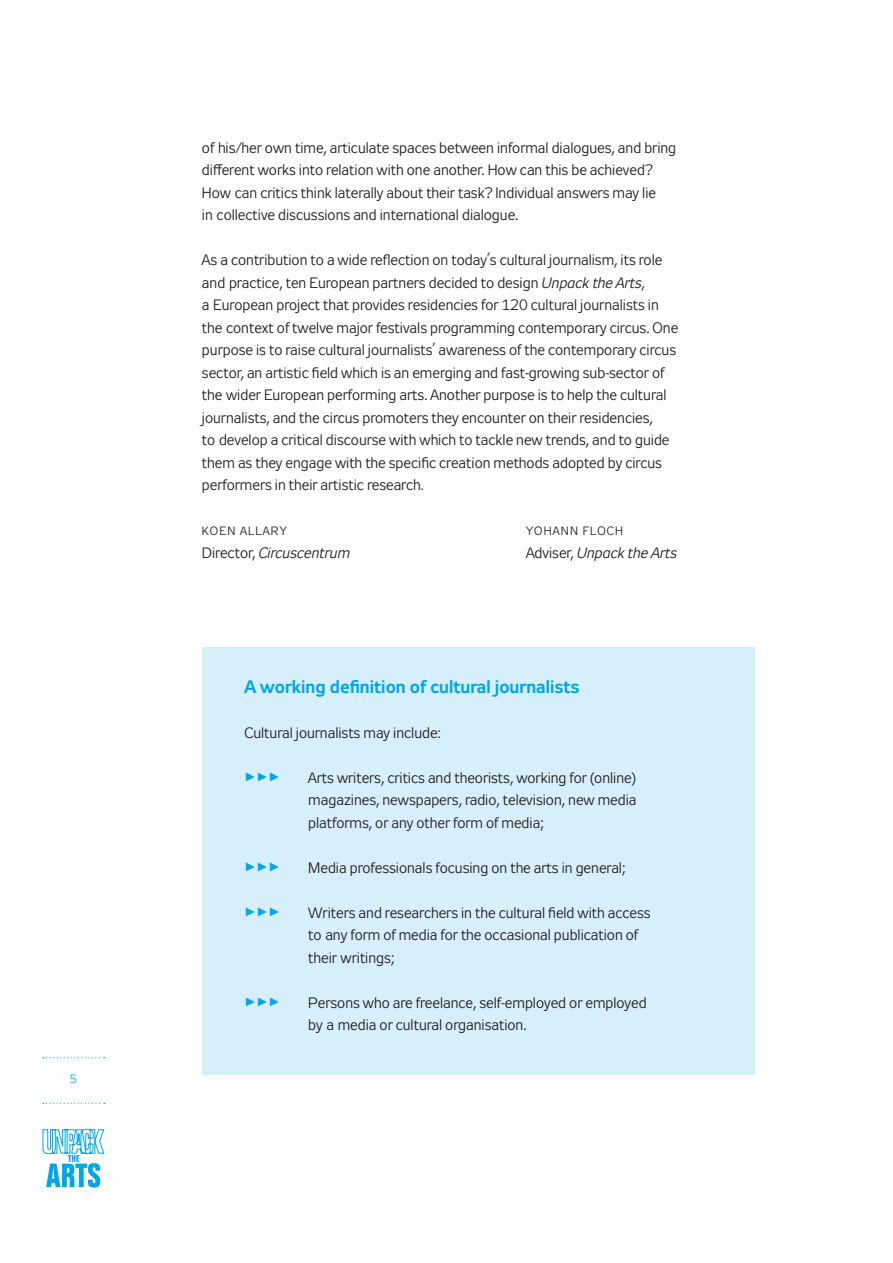
<style>
.page{position:relative;width:893px;height:1263px;background:#fff}
.page>*{position:absolute;margin:0;border:0;box-sizing:border-box;transform-origin:0 0}
.t1{font:700 18px "Zeppelin 31";color:#00a7e8}
.t2{font:18px "FF Dingbats Arrows One";color:#00a7e8}
.t3{font:15px/22.5px "Zeppelin 31";color:#231f20}
.t4{font:italic 15px "Zeppelin 31";color:#231f20}
.t5{font:12px "Zeppelin 31";letter-spacing:.1em;color:#231f20}
.t6{font:12px "Zeppelin 31";color:#00a7e8}
.s1{font-style:italic}
.s2{font-style:normal}
</style>
<div class="page">
<svg style="left:42px;top:1128px;width:63px;height:59px"></svg>
<svg style="left:43px;top:1103px;width:62px;height:1px"></svg>
<svg style="left:43px;top:1057px;width:62px;height:1px"></svg>
<div style="left:202px;top:648px;width:553px;height:427px;background:#d6effb"></div>
<p class="t6" style="left:70px;top:1073px;width:8px">5</p>
<p class="t3" style="left:202px;top:137px;width:476px">of his/her own time, articulate spaces between informal dialogues, and bring different works into relation with one another. How can this be achieved?<br>How can critics think laterally about their task? Individual answers may lie<br>in collective discussions and international dialogue.</p>
<p class="t3" style="left:202px;top:250px;width:478px">As a contribution to a wide reflection on today’s cultural journalism, its role and practice, ten European partners decided to design <span class="s1">Unpack the Arts</span>,<br>a European project that provides residencies for 120 cultural journalists in the context of twelve major festivals programming contemporary circus. One purpose is to raise cultural journalists’ awareness of the contemporary circus sector, an artistic field which is an emerging and fast-growing sub-sector of the wider European performing arts. Another purpose is to help the cultural journalists, and the circus promoters they encounter on their residencies,<br>to develop a critical discourse with which to tackle new trends, and to guide them as they engage with the specific creation methods adopted by circus performers in their artistic research.</p>
<p class="t5" style="left:202px;top:524px;width:86px">KOEN ALLARY</p>
<p class="t5" style="left:526px;top:524px;width:99px">YOHANN FLOCH</p>
<p class="t4" style="left:202px;top:544px;width:149px"><span class="s2">Director,</span> Circuscentrum</p>
<p class="t4" style="left:526px;top:544px;width:152px"><span class="s2">Adviser,</span> Unpack the Arts</p>
<p class="t1" style="left:244px;top:676px;width:337px">A working definition of cultural journalists</p>
<p class="t3" style="left:244px;top:722px;width:198px">Cultural journalists may include:</p>
<p class="t2" style="left:244px;top:770px;width:38px">✓✓✓</p>
<p class="t3" style="left:308px;top:767px;width:330px;text-align:justify">Arts writers, critics and theorists, working for (online) magazines, newspapers, radio, television, new media platforms, or any other form of media;</p>
<p class="t2" style="left:244px;top:860px;width:38px">✓✓✓</p>
<p class="t3" style="left:308px;top:857px;width:318px">Media professionals focusing on the arts in general;</p>
<p class="t2" style="left:244px;top:905px;width:38px">✓✓✓</p>
<p class="t3" style="left:308px;top:902px;width:344px">Writers and researchers in the cultural field with access to any form of media for the occasional publication of their writings;</p>
<p class="t2" style="left:244px;top:995px;width:38px">✓✓✓</p>
<p class="t3" style="left:308px;top:992px;width:340px">Persons who are freelance, self-employed or employed by a media or cultural organisation.</p>
</div>
